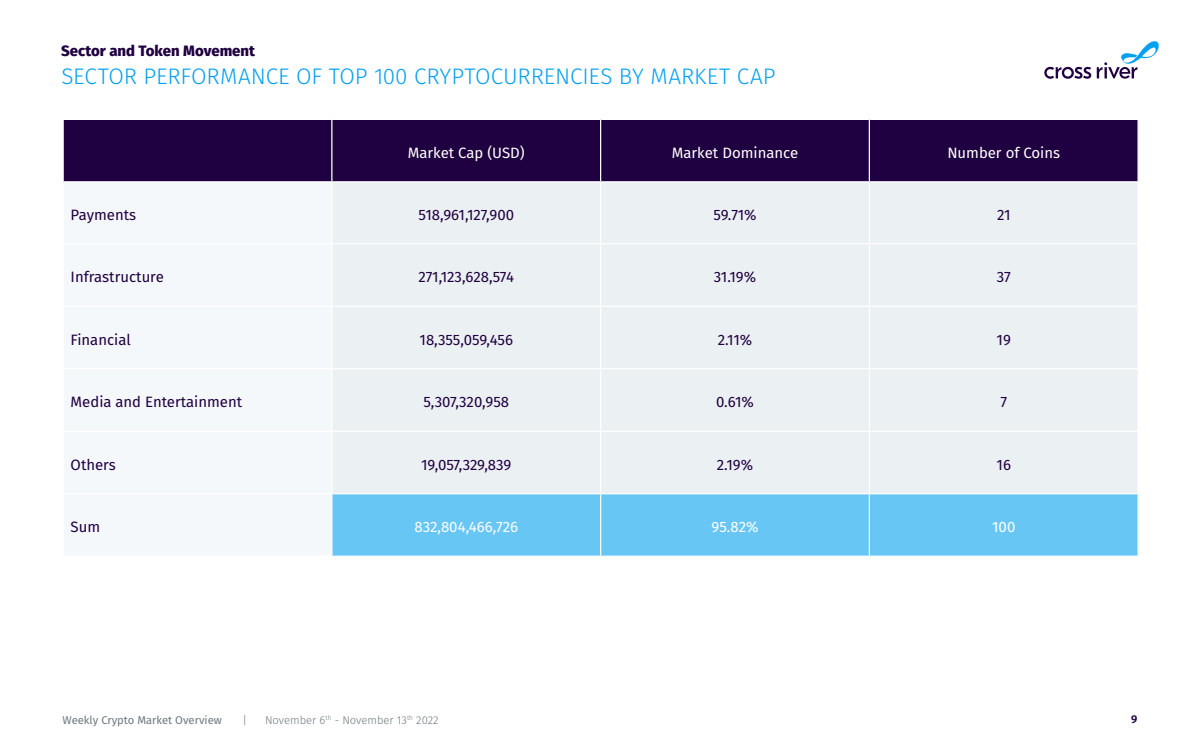
<style>
.page{position:relative;width:1200px;height:750px;background:#fff}
.page>*{position:absolute;margin:0;border:0;box-sizing:border-box;transform-origin:0 0}
.t1{font:300 22.5px "Fira Sans";letter-spacing:-.005em;color:#03a0ef}
.t2{font:15px "Fira Sans";color:#1f0040}
.t3{font:15px "Fira Sans";color:#fff}
.t4{font:800 15px "Fira Sans";color:#1f0040}
.t5{font:300 11.25px "Fira Sans";color:#6c787f}
.t6{font:11.25px "Fira Sans";color:#6c787f}
.t7{font:600 11.25px "Fira Sans";color:#1f0040}
</style>
<div class="page">
<svg style="left:1044px;top:41px;width:115px;height:38px"></svg>
<div style="left:64px;top:120px;width:1074px;height:61px;background:#1f0040"></div>
<div style="left:333px;top:183px;width:804px;height:310px;background:#ebf0f2"></div>
<div style="left:333px;top:307px;width:804px;height:61px;background:#ebf0f2"></div>
<div style="left:332px;top:494px;width:806px;height:62px;background:#68c6f5"></div>
<hr style="left:331px;top:120px;width:1px;height:61px;background:#fff">
<hr style="left:600px;top:120px;width:1px;height:61px;background:#fff">
<hr style="left:869px;top:120px;width:1px;height:61px;background:#fff">
<hr style="left:600px;top:182px;width:1px;height:61px;background:#fff">
<hr style="left:869px;top:182px;width:1px;height:61px;background:#fff">
<hr style="left:332px;top:243px;width:269px;height:1px;background:#fff">
<hr style="left:601px;top:243px;width:268px;height:1px;background:#fff">
<hr style="left:600px;top:244px;width:1px;height:62px;background:#fff">
<hr style="left:869px;top:243px;width:270px;height:1px;background:#fff">
<hr style="left:869px;top:244px;width:1px;height:62px;background:#fff">
<hr style="left:332px;top:306px;width:269px;height:1px;background:#fff">
<hr style="left:601px;top:306px;width:268px;height:1px;background:#fff">
<hr style="left:600px;top:307px;width:1px;height:61px;background:#fff">
<hr style="left:869px;top:306px;width:270px;height:1px;background:#fff">
<hr style="left:869px;top:307px;width:1px;height:61px;background:#fff">
<hr style="left:332px;top:368px;width:269px;height:1px;background:#fff">
<hr style="left:601px;top:368px;width:268px;height:1px;background:#fff">
<hr style="left:600px;top:369px;width:1px;height:62px;background:#fff">
<hr style="left:869px;top:368px;width:270px;height:1px;background:#fff">
<hr style="left:869px;top:369px;width:1px;height:62px;background:#fff">
<hr style="left:332px;top:431px;width:269px;height:1px;background:#fff">
<hr style="left:601px;top:431px;width:268px;height:1px;background:#fff">
<hr style="left:600px;top:432px;width:1px;height:61px;background:#fff">
<hr style="left:869px;top:431px;width:270px;height:1px;background:#fff">
<hr style="left:869px;top:432px;width:1px;height:61px;background:#fff">
<hr style="left:600px;top:494px;width:1px;height:62px;background:#fff">
<hr style="left:869px;top:494px;width:1px;height:62px;background:#fff">
<p class="t4" style="left:61px;top:38px;width:195px">Sector and Token Movement</p>
<h1 class="t1" style="left:61px;top:60px;width:716px">SECTOR PERFORMANCE OF TOP 100 CRYPTOCURRENCIES BY MARKET CAP</h1>
<p class="t3" style="left:408px;top:141px;width:119px">Market Cap (USD)</p>
<p class="t3" style="left:672px;top:141px;width:128px">Market Dominance</p>
<p class="t3" style="left:947px;top:141px;width:114px">Number of Coins</p>
<p class="t2" style="left:71px;top:203px;width:67px">Payments</p>
<p class="t2" style="left:418px;top:203px;width:97px">518,961,127,900</p>
<p class="t2" style="left:713px;top:203px;width:45px">59.71%</p>
<p class="t2" style="left:997px;top:203px;width:15px">21</p>
<p class="t2" style="left:71px;top:265px;width:95px">Infrastructure</p>
<p class="t2" style="left:419px;top:265px;width:97px">271,123,628,574</p>
<p class="t2" style="left:714px;top:265px;width:44px">31.19%</p>
<p class="t2" style="left:997px;top:265px;width:16px">37</p>
<p class="t2" style="left:71px;top:328px;width:62px">Financial</p>
<p class="t2" style="left:420px;top:328px;width:95px">18,355,059,456</p>
<p class="t2" style="left:718px;top:328px;width:36px">2.11%</p>
<p class="t2" style="left:997px;top:328px;width:16px">19</p>
<p class="t2" style="left:71px;top:390px;width:173px">Media and Entertainment</p>
<p class="t2" style="left:423px;top:390px;width:87px">5,307,320,958</p>
<p class="t2" style="left:716px;top:390px;width:39px">0.61%</p>
<p class="t2" style="left:1000px;top:390px;width:8px">7</p>
<p class="t2" style="left:71px;top:453px;width:47px">Others</p>
<p class="t2" style="left:421px;top:453px;width:92px">19,057,329,839</p>
<p class="t2" style="left:717px;top:453px;width:38px">2.19%</p>
<p class="t2" style="left:997px;top:453px;width:16px">16</p>
<p class="t2" style="left:71px;top:515px;width:31px">Sum</p>
<p class="t3" style="left:414px;top:515px;width:105px">832,804,466,726</p>
<p class="t3" style="left:712px;top:515px;width:48px">95.82%</p>
<p class="t3" style="left:992px;top:515px;width:25px">100</p>
<p class="t6" style="left:62px;top:712px;width:161px">Weekly Crypto Market Overview</p>
<p class="t5" style="left:242px;top:712px;width:6px">|</p>
<p class="t5" style="left:265px;top:712px;width:175px">November 6<sup>th</sup> - November 13<sup>th</sup> 2022</p>
<p class="t7" style="left:1131px;top:711px;width:8px">9</p>
</div>
